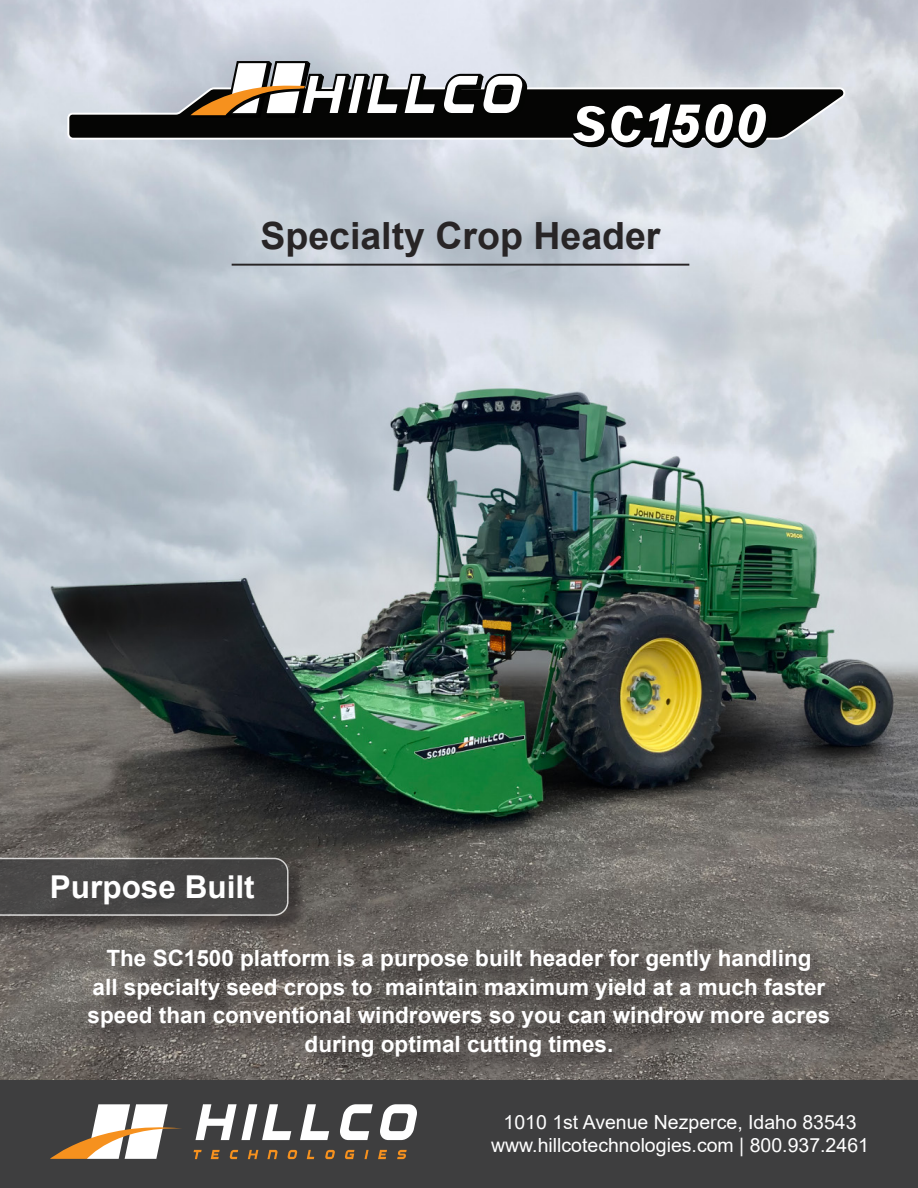
<style>
.page{position:relative;width:918px;height:1188px;background:#fff}
.page>*{position:absolute;margin:0;border:0;box-sizing:border-box;transform-origin:0 0}
.t1{font:700 37.5px "Arial";color:#282526}
.t2{font:700 31.5px "Arial";color:#fff}
.t3{font:700 22.5px/28.5px "Arial";color:#fff;text-align:center}
.t4{font:19.5px/23.4px "Arial";color:#fff;text-align:center}
</style>
<div class="page">
<img style="left:0;top:0;width:918px;height:1080px">
<div style="left:0;top:1080px;width:918px;height:108px;background:#3e3e3f"></div>
<div style="left:0;top:860px;width:307px;height:74px;background:#231f20;opacity:.75"></div>
<svg style="left:0;top:858px;width:289px;height:58px"></svg>
<svg style="left:67px;top:60px;width:779px;height:88px"></svg>
<svg style="left:50px;top:1104px;width:131px;height:55px"></svg>
<svg style="left:194px;top:1150px;width:8px;height:9px"></svg>
<svg style="left:211px;top:1150px;width:9px;height:9px"></svg>
<svg style="left:230px;top:1150px;width:8px;height:9px"></svg>
<svg style="left:248px;top:1150px;width:10px;height:9px"></svg>
<svg style="left:267px;top:1150px;width:11px;height:9px"></svg>
<svg style="left:288px;top:1150px;width:9px;height:9px"></svg>
<svg style="left:307px;top:1150px;width:7px;height:9px"></svg>
<svg style="left:325px;top:1150px;width:10px;height:9px"></svg>
<svg style="left:345px;top:1150px;width:9px;height:9px"></svg>
<svg style="left:364px;top:1150px;width:5px;height:9px"></svg>
<svg style="left:378px;top:1150px;width:9px;height:9px"></svg>
<svg style="left:397px;top:1150px;width:10px;height:9px"></svg>
<svg style="left:196px;top:1104px;width:95px;height:36px"></svg>
<svg style="left:300px;top:1104px;width:29px;height:36px"></svg>
<svg style="left:340px;top:1104px;width:33px;height:36px"></svg>
<svg style="left:380px;top:1104px;width:37px;height:36px"></svg>
<div style="left:84px;top:945px;width:770px;height:136px;background:#231f20;opacity:.94"></div>
<hr style="left:232px;top:264px;width:457px;height:2px;background:#282526">
<h1 class="t1" style="left:260px;top:222px;width:402px">Specialty Crop Header</h1>
<h2 class="t2" style="left:50px;top:875px;width:206px">Purpose Built</h2>
<p class="t3" style="left:88px;top:946px;width:744px">The SC1500 platform is a purpose built header for gently handling<br>all specialty seed crops to maintain maximum yield at a much faster speed than conventional windrowers so you can windrow more acres during optimal cutting times.</p>
<p class="t4" style="left:491px;top:1112px;width:379px">1010 1st Avenue Nezperce, Idaho 83543 www.hillcotechnologies.com | 800.937.2461</p>
</div>
